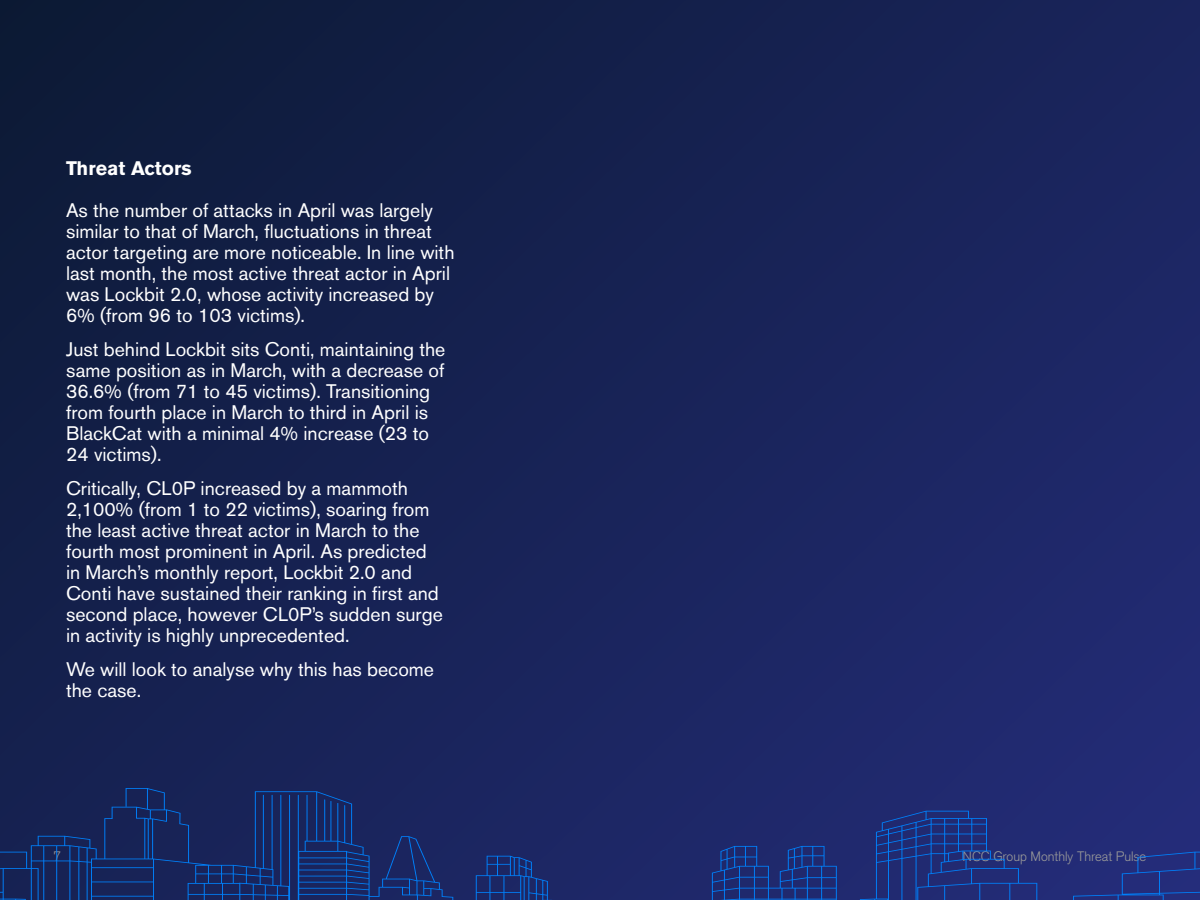
<style>
.page{position:relative;width:1200px;height:900px;background:#fff}
.page>*{position:absolute;margin:0;border:0;box-sizing:border-box;transform-origin:0 0}
.Body_Bullets{font:19.5px/21px "Akzidenz Grotesk BE";color:#fff}
.Intro_Paragraph{font:700 19.5px "Akzidenz Grotesk BE";color:#fff}
.t1{font:300 13.5px "Akzidenz Grotesk";color:#999}
</style>
<div class="page">
<div style="left:0;top:0;width:1200px;height:900px;background:linear-gradient(to right,#101d41,#1f286a)"></div>
<svg style="left:0;top:788px;width:1200px;height:112px;background:#1b2b6d"></svg>
<p class="Intro_Paragraph" style="left:66px;top:157px;width:127px">Threat Actors</p>
<p class="Body_Bullets" style="left:66px;top:200px;width:390px">As the number of attacks in April was largely similar to that of March, fluctuations in threat actor targeting are more noticeable. In line with last month, the most active threat actor in April was Lockbit 2.0, whose activity increased by 6% (from 96 to 103 victims).</p>
<p class="Body_Bullets" style="left:66px;top:339px;width:381px">Just behind Lockbit sits Conti, maintaining the same position as in March, with a decrease of 36.6% (from 71 to 45 victims). Transitioning from fourth place in March to third in April is BlackCat with a minimal 4% increase (23 to 24 victims).</p>
<p class="Body_Bullets" style="left:66px;top:477px;width:378px">Critically, CL0P increased by a mammoth 2,100% (from 1 to 22 victims), soaring from the least active threat actor in March to the fourth most prominent in April. As predicted in March’s monthly report, Lockbit 2.0 and Conti have sustained their ranking in first and second place, however CL0P’s sudden surge in activity is highly unprecedented.</p>
<p class="Body_Bullets" style="left:66px;top:658px;width:370px">We will look to analyse why this has become the case.</p>
<p class="t1" style="left:54px;top:849px;width:9px">7</p>
<p class="t1" style="left:963px;top:849px;width:185px">NCC Group Monthly Threat Pulse</p>
</div>
